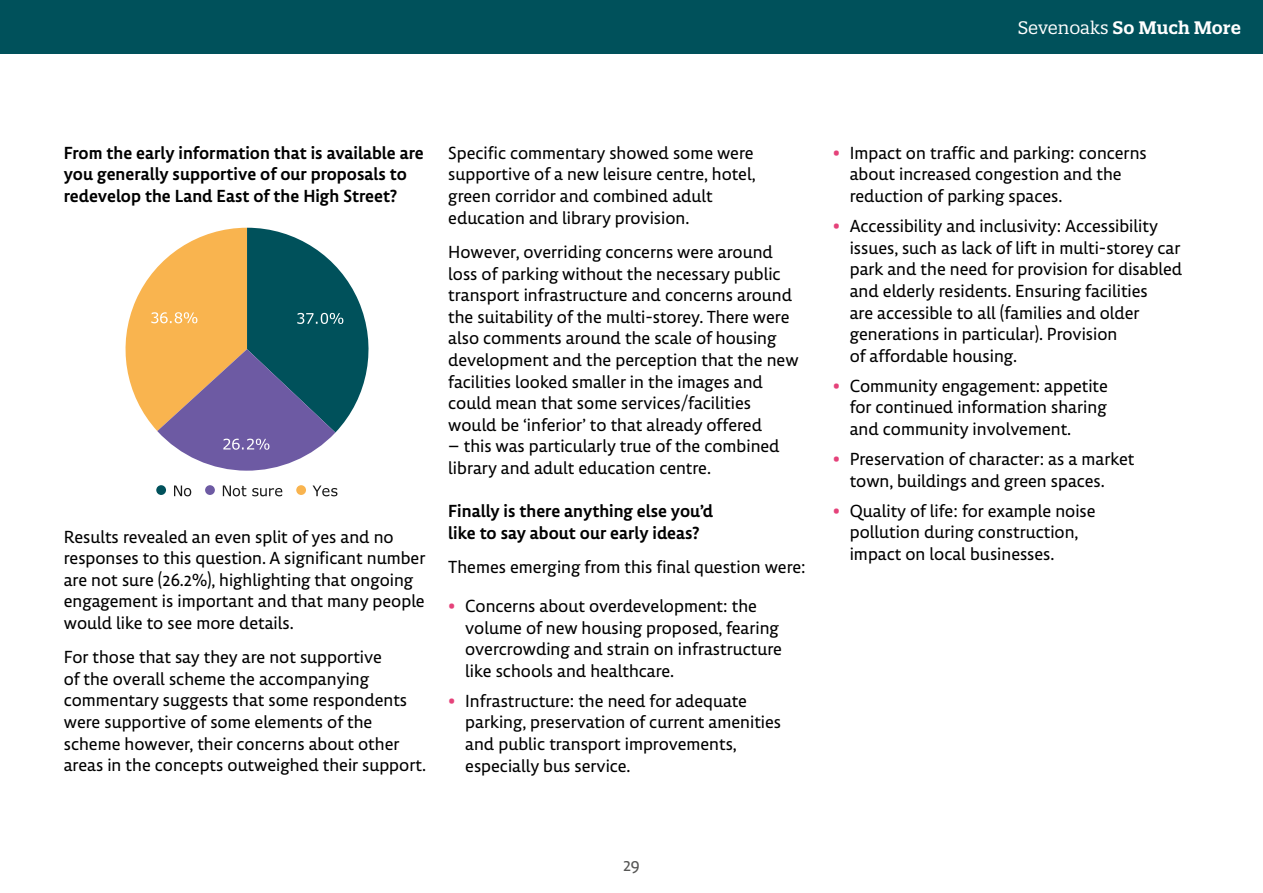
<style>
.page{position:relative;width:1263px;height:893px;background:#fff}
.page>*{position:absolute;margin:0;border:0;box-sizing:border-box;transform-origin:0 0}
.Body{font:18px/21.6px "Lemon Sans Next";color:#000}
.Body-2{font:500 18px/21.6px "Lemon Sans Next";color:#000}
.t1{font:600 17.55px "Quatro Slab";color:#fff}
.t2{font:17.55px "Lemon Sans Next";color:#575756}
.s1{font-weight:400}
.s2{font-weight:700;color:#e5427a}
</style>
<div class="page">
<div style="left:0;top:0;width:1263px;height:54px;background:#00515b"></div>
<svg style="left:125px;top:228px;width:244px;height:243px"></svg>
<div style="left:156px;top:485px;width:10px;height:10px;background:#00515b;border-radius:50%"></div>
<svg style="left:174px;top:485px;width:17px;height:11px"></svg>
<div style="left:205px;top:485px;width:10px;height:10px;background:#6d5aa3;border-radius:50%"></div>
<svg style="left:223px;top:485px;width:59px;height:11px"></svg>
<div style="left:296px;top:485px;width:10px;height:10px;background:#f9b44f;border-radius:50%"></div>
<svg style="left:313px;top:485px;width:24px;height:11px"></svg>
<p class="t1" style="left:1018px;top:16px;width:225px"><span class="s1">Sevenoaks</span> So Much More</p>
<p class="Body-2" style="left:64px;top:142px;width:361px">From the early information that is available are you generally supportive of our proposals to redevelop the Land East of the High Street?</p>
<p class="Body" style="left:64px;top:525px;width:363px">Results revealed an even split of yes and no responses to this question. A significant number are not sure (26.2%), highlighting that ongoing engagement is important and that many people would like to see more details.</p>
<p class="Body" style="left:64px;top:646px;width:364px">For those that say they are not supportive<br>of the overall scheme the accompanying commentary suggests that some respondents were supportive of some elements of the scheme however, their concerns about other areas in the concepts outweighed their support.</p>
<p class="Body" style="left:448px;top:142px;width:309px">Specific commentary showed some were supportive of a new leisure centre, hotel, green corridor and combined adult education and library provision.</p>
<p class="Body" style="left:448px;top:241px;width:352px">However, overriding concerns were around loss of parking without the necessary public transport infrastructure and concerns around the suitability of the multi-storey. There were also comments around the scale of housing development and the perception that the new facilities looked smaller in the images and could mean that some services/facilities would be ‘inferior’ to that already offered</p>
<p class="Body" style="left:448px;top:435px;width:333px">– this was particularly true of the combined library and adult education centre.</p>
<p class="Body-2" style="left:448px;top:500px;width:266px">Finally is there anything else you’d like to say about our early ideas?</p>
<p class="Body" style="left:448px;top:556px;width:359px">Themes emerging from this final question were:</p>
<p class="Body" style="left:465px;top:595px;width:318px;text-indent:-17px"><span class="s2">•</span> Concerns about overdevelopment: the volume of new housing proposed, fearing overcrowding and strain on infrastructure like schools and healthcare.</p>
<p class="Body" style="left:465px;top:690px;width:317px;text-indent:-17px"><span class="s2">•</span> Infrastructure: the need for adequate parking, preservation of current amenities and public transport improvements, especially bus service.</p>
<p class="Body" style="left:850px;top:142px;width:299px;text-indent:-17px"><span class="s2">•</span> Impact on traffic and parking: concerns about increased congestion and the reduction of parking spaces.</p>
<p class="Body" style="left:850px;top:215px;width:334px;text-indent:-17px"><span class="s2">•</span> Accessibility and inclusivity: Accessibility issues, such as lack of lift in multi-storey car park and the need for provision for disabled and elderly residents. Ensuring facilities<br>are accessible to all (families and older generations in particular). Provision<br>of affordable housing.</p>
<p class="Body" style="left:850px;top:375px;width:260px;text-align:justify;text-indent:-17px"><span class="s2">•</span> Community engagement: appetite for continued information sharing and community involvement.</p>
<p class="Body" style="left:850px;top:448px;width:286px;text-indent:-17px"><span class="s2">•</span> Preservation of character: as a market town, buildings and green spaces.</p>
<p class="Body" style="left:850px;top:500px;width:247px;text-indent:-17px"><span class="s2">•</span> Quality of life: for example noise pollution during construction, impact on local businesses.</p>
<p class="t2" style="left:623px;top:854px;width:18px">29</p>
</div>
